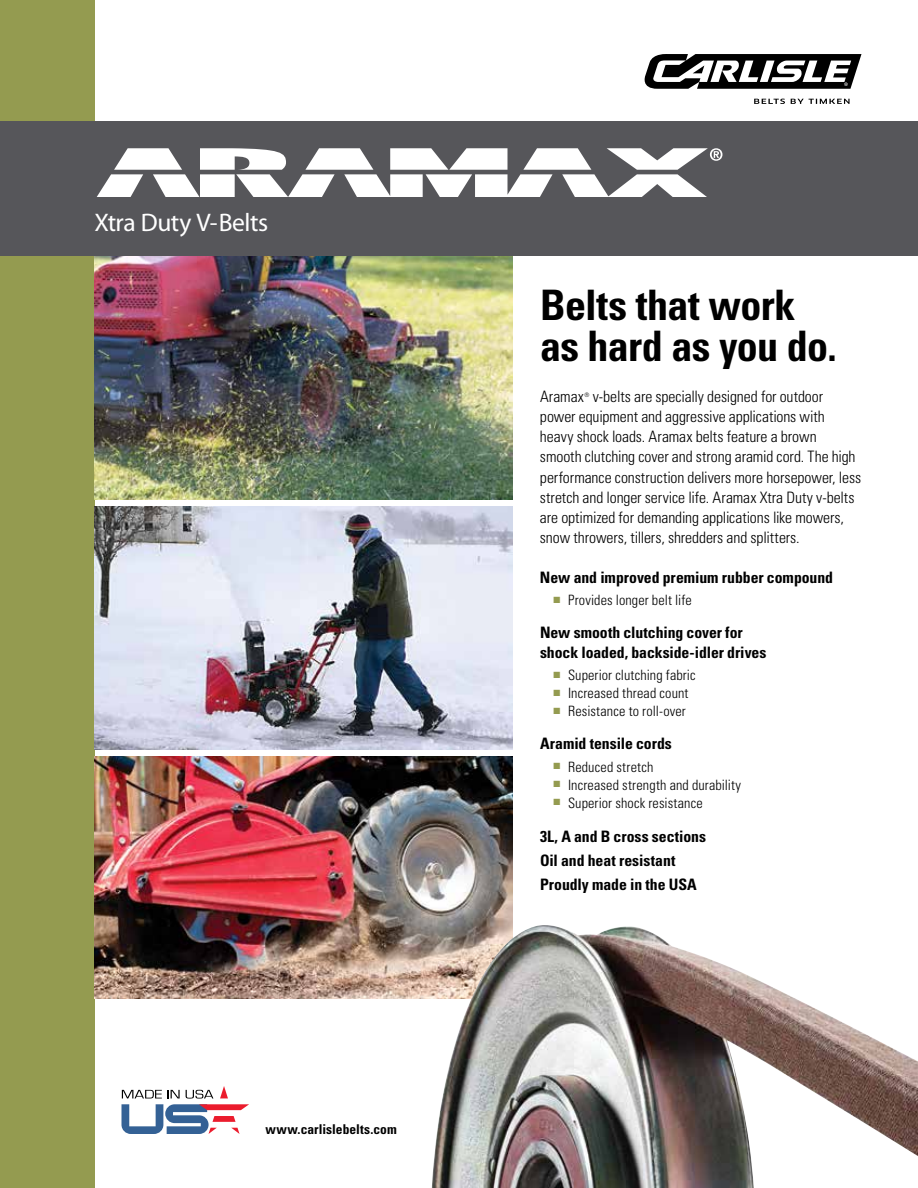
<style>
.page{position:relative;width:918px;height:1188px;background:#fff}
.page>*{position:absolute;margin:0;border:0;box-sizing:border-box;transform-origin:0 0}
.t1{font:700 condensed 42px/41.2px "Univers";letter-spacing:-.015em;color:#000}
.t2{font:25.5px "Myriad Pro";letter-spacing:-.015em;color:#fff}
.t3{font:300 condensed 15.75px/20.2px "Univers";letter-spacing:-.005em;color:#000}
.t4{font:700 condensed 15.75px/24px "Univers";letter-spacing:-.005em;color:#000}
.t5{font:300 condensed 14.25px "Univers";letter-spacing:.01em;color:#000}
.t6{font:700 condensed 13.5px "Univers";color:#000}
.t7{font:300 condensed 6.15px "Univers";color:#000}
</style>
<div class="page">
<div style="left:0;top:0;width:94px;height:1188px;background:#949b50"></div>
<div style="left:0;top:122px;width:918px;height:134px;background:#56565a"></div>
<img style="left:94px;top:256px;width:419px;height:244px">
<svg style="left:645px;top:54px;width:217px;height:35px"></svg>
<svg style="left:754px;top:99px;width:96px;height:5px"></svg>
<svg style="left:122px;top:1086px;width:127px;height:48px"></svg>
<img style="left:94px;top:507px;width:419px;height:243px">
<img style="left:94px;top:756px;width:419px;height:243px">
<img style="left:432px;top:925px;width:486px;height:263px">
<svg style="left:96px;top:148px;width:626px;height:49px"></svg>
<h2 class="t2" style="left:94px;top:208px;width:175px">Xtra Duty V-Belts</h2>
<p class="t6" style="left:265px;top:1121px;width:133px">www.carlislebelts.com</p>
<h1 class="t1" style="left:540px;top:284px;width:298px">Belts that work as hard as you do.</h1>
<p class="t3" style="left:540px;top:386px;width:45px">Aramax</p>
<p class="t7" style="left:585px;top:391px;width:6px">®</p>
<p class="t3" style="left:540px;top:386px;width:323px;text-indent:53px">v-belts are specially designed for outdoor power equipment and aggressive applications with heavy shock loads. Aramax belts feature a brown smooth clutching cover and strong aramid cord. The high performance construction delivers more horsepower, less stretch and longer service life. Aramax Xtra Duty v-belts are optimized for demanding applications like mowers, snow throwers, tillers, shredders and splitters.</p>
<p class="t4" style="left:540px;top:565px;width:295px">New and improved premium rubber compound</p>
<p class="t5" style="left:554px;top:592px;width:140px"><sup>■</sup> Provides longer belt life</p>
<p class="t4" style="left:540px;top:623px;width:228px;line-height:19.5px">New smooth clutching cover for shock loaded, backside-idler drives</p>
<p class="t5" style="left:554px;top:667px;width:144px"><sup>■</sup> Superior clutching fabric</p>
<p class="t5" style="left:554px;top:685px;width:137px"><sup>■</sup> Increased thread count</p>
<p class="t5" style="left:554px;top:703px;width:134px"><sup>■</sup> Resistance to roll-over</p>
<p class="t4" style="left:540px;top:732px;width:133px">Aramid tensile cords</p>
<p class="t5" style="left:554px;top:758px;width:101px"><sup>■</sup> Reduced stretch</p>
<p class="t5" style="left:554px;top:776px;width:189px"><sup>■</sup> Increased strength and durability</p>
<p class="t5" style="left:554px;top:794px;width:151px"><sup>■</sup> Superior shock resistance</p>
<p class="t4" style="left:540px;top:825px;width:168px">3L, A and B cross sections<br>Oil and heat resistant<br>Proudly made in the USA</p>
</div>
